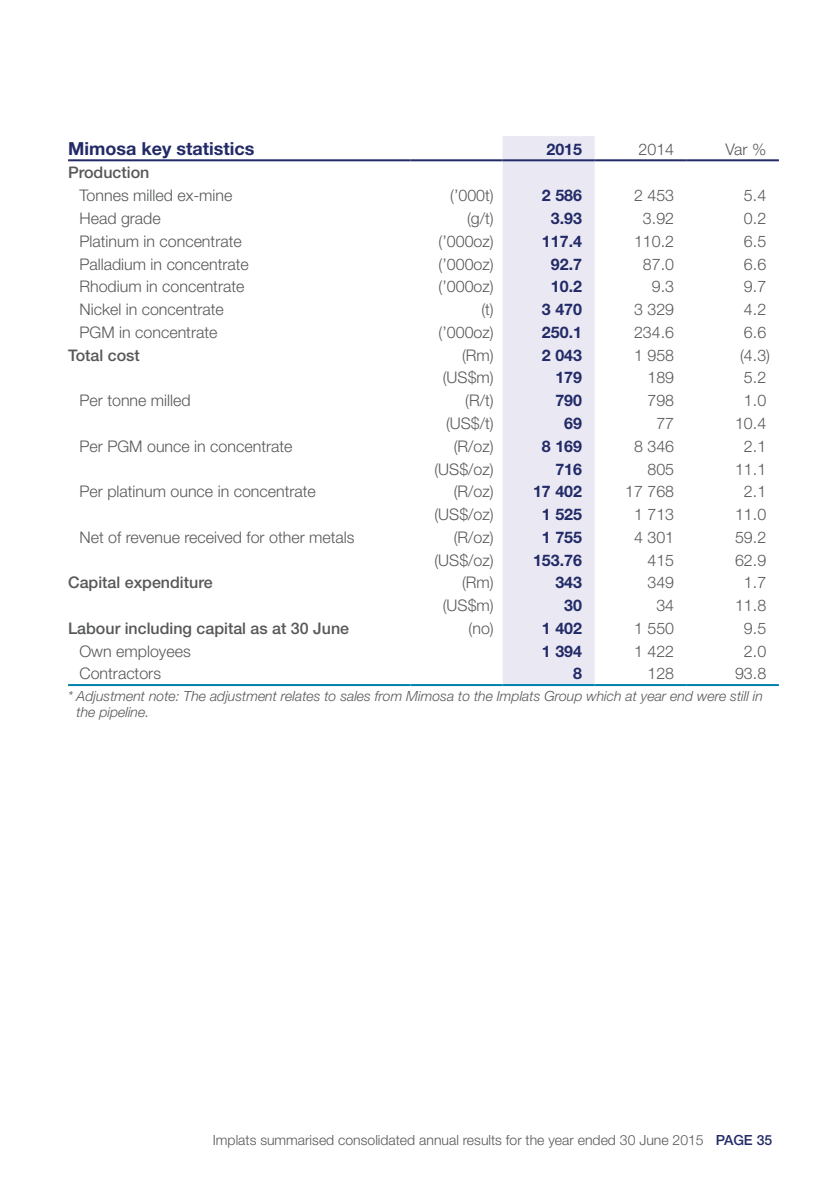
<style>
.page{position:relative;width:840px;height:1191px;background:#fff}
.page>*{position:absolute;margin:0;border:0;box-sizing:border-box;transform-origin:0 0}
.t1{font:700 18px "Helvetica Neue LT Std";color:#222a67}
.t2{font:300 16px "Helvetica Neue LT Std";color:#57585a}
.t3{font:700 16px "Helvetica Neue LT Std";color:#222a67}
.t4{font:500 16px "Helvetica Neue LT Std";color:#57585a}
.t5{font:italic 300 14px/16px "Helvetica Neue LT Std";color:#57585a}
.t6{font:300 14px "Helvetica Neue LT Std";color:#57585a}
.s1{font-weight:500;color:#222a67}
</style>
<div class="page">
<div style="left:502px;top:136px;width:92px;height:548px;background:#eae9f3"></div>
<hr style="left:68px;top:159px;width:342px;height:2px;background:#212a67">
<hr style="left:410px;top:159px;width:92px;height:2px;background:#212a67">
<hr style="left:502px;top:159px;width:92px;height:2px;background:#212a67">
<hr style="left:594px;top:159px;width:92px;height:2px;background:#212a67">
<hr style="left:686px;top:159px;width:92px;height:2px;background:#212a67">
<hr style="left:68px;top:684px;width:342px;height:2px;background:#0082ae">
<hr style="left:410px;top:684px;width:92px;height:2px;background:#0082ae">
<hr style="left:502px;top:684px;width:92px;height:2px;background:#0082ae">
<hr style="left:594px;top:684px;width:92px;height:2px;background:#0082ae">
<hr style="left:686px;top:684px;width:92px;height:2px;background:#0082ae">
<p class="t1" style="left:68px;top:137px;width:188px">Mimosa key statistics</p>
<p class="t3" style="left:546px;top:139px;width:37px">2015</p>
<p class="t2" style="left:638px;top:139px;width:37px">2014</p>
<p class="t2" style="left:725px;top:139px;width:42px">Var %</p>
<p class="t4" style="left:68px;top:163px;width:83px">Production</p>
<p class="t2" style="left:79px;top:186px;width:154px">Tonnes milled ex-mine</p>
<p class="t2" style="left:450px;top:186px;width:45px">(’000t)</p>
<p class="t3" style="left:541px;top:186px;width:42px">2 586</p>
<p class="t2" style="left:633px;top:186px;width:42px">2 453</p>
<p class="t2" style="left:743px;top:186px;width:24px">5.4</p>
<p class="t2" style="left:79px;top:208px;width:83px">Head grade</p>
<p class="t2" style="left:467px;top:208px;width:28px">(g/t)</p>
<p class="t3" style="left:550px;top:208px;width:33px">3.93</p>
<p class="t2" style="left:642px;top:208px;width:33px">3.92</p>
<p class="t2" style="left:743px;top:208px;width:24px">0.2</p>
<p class="t2" style="left:79px;top:231px;width:164px">Platinum in concentrate</p>
<p class="t2" style="left:438px;top:231px;width:57px">(’000oz)</p>
<p class="t3" style="left:541px;top:231px;width:42px">117.4</p>
<p class="t2" style="left:633px;top:231px;width:42px">110.2</p>
<p class="t2" style="left:743px;top:231px;width:24px">6.5</p>
<p class="t2" style="left:79px;top:254px;width:171px">Palladium in concentrate</p>
<p class="t2" style="left:438px;top:254px;width:57px">(’000oz)</p>
<p class="t3" style="left:550px;top:254px;width:33px">92.7</p>
<p class="t2" style="left:642px;top:254px;width:33px">87.0</p>
<p class="t2" style="left:743px;top:254px;width:24px">6.6</p>
<p class="t2" style="left:79px;top:277px;width:166px">Rhodium in concentrate</p>
<p class="t2" style="left:438px;top:277px;width:57px">(’000oz)</p>
<p class="t3" style="left:550px;top:277px;width:33px">10.2</p>
<p class="t2" style="left:651px;top:277px;width:24px">9.3</p>
<p class="t2" style="left:743px;top:277px;width:24px">9.7</p>
<p class="t2" style="left:79px;top:299px;width:146px">Nickel in concentrate</p>
<p class="t2" style="left:481px;top:299px;width:14px">(t)</p>
<p class="t3" style="left:541px;top:299px;width:42px">3 470</p>
<p class="t2" style="left:633px;top:299px;width:42px">3 329</p>
<p class="t2" style="left:743px;top:299px;width:24px">4.2</p>
<p class="t2" style="left:79px;top:322px;width:139px">PGM in concentrate</p>
<p class="t2" style="left:438px;top:322px;width:57px">(’000oz)</p>
<p class="t3" style="left:541px;top:322px;width:42px">250.1</p>
<p class="t2" style="left:633px;top:322px;width:42px">234.6</p>
<p class="t2" style="left:743px;top:322px;width:24px">6.6</p>
<p class="t4" style="left:68px;top:345px;width:73px">Total cost</p>
<p class="t2" style="left:462px;top:345px;width:33px">(Rm)</p>
<p class="t3" style="left:541px;top:345px;width:42px">2 043</p>
<p class="t2" style="left:633px;top:345px;width:42px">1 958</p>
<p class="t2" style="left:739px;top:345px;width:31px">(4.3)</p>
<p class="t2" style="left:442px;top:368px;width:52px">(US$m)</p>
<p class="t3" style="left:555px;top:368px;width:28px">179</p>
<p class="t2" style="left:647px;top:368px;width:28px">189</p>
<p class="t2" style="left:743px;top:368px;width:24px">5.2</p>
<p class="t2" style="left:79px;top:391px;width:113px">Per tonne milled</p>
<p class="t2" style="left:465px;top:391px;width:30px">(R/t)</p>
<p class="t3" style="left:555px;top:390px;width:28px">790</p>
<p class="t2" style="left:647px;top:391px;width:28px">798</p>
<p class="t2" style="left:743px;top:391px;width:24px">1.0</p>
<p class="t2" style="left:446px;top:413px;width:49px">(US$/t)</p>
<p class="t3" style="left:564px;top:413px;width:19px">69</p>
<p class="t2" style="left:656px;top:413px;width:19px">77</p>
<p class="t2" style="left:734px;top:413px;width:33px">10.4</p>
<p class="t2" style="left:79px;top:436px;width:214px">Per PGM ounce in concentrate</p>
<p class="t2" style="left:453px;top:436px;width:42px">(R/oz)</p>
<p class="t3" style="left:541px;top:436px;width:42px">8 169</p>
<p class="t2" style="left:633px;top:436px;width:42px">8 346</p>
<p class="t2" style="left:743px;top:436px;width:24px">2.1</p>
<p class="t2" style="left:434px;top:459px;width:61px">(US$/oz)</p>
<p class="t3" style="left:555px;top:459px;width:28px">716</p>
<p class="t2" style="left:647px;top:459px;width:28px">805</p>
<p class="t2" style="left:734px;top:459px;width:33px">11.1</p>
<p class="t2" style="left:79px;top:482px;width:238px">Per platinum ounce in concentrate</p>
<p class="t2" style="left:453px;top:482px;width:42px">(R/oz)</p>
<p class="t3" style="left:532px;top:481px;width:50px">17 402</p>
<p class="t2" style="left:624px;top:482px;width:50px">17 768</p>
<p class="t2" style="left:743px;top:482px;width:24px">2.1</p>
<p class="t2" style="left:434px;top:504px;width:61px">(US$/oz)</p>
<p class="t3" style="left:541px;top:504px;width:42px">1 525</p>
<p class="t2" style="left:633px;top:504px;width:42px">1 713</p>
<p class="t2" style="left:734px;top:504px;width:33px">11.0</p>
<p class="t2" style="left:79px;top:527px;width:276px">Net of revenue received for other metals</p>
<p class="t2" style="left:453px;top:527px;width:42px">(R/oz)</p>
<p class="t3" style="left:541px;top:527px;width:42px">1 755</p>
<p class="t2" style="left:633px;top:527px;width:42px">4 301</p>
<p class="t2" style="left:734px;top:527px;width:33px">59.2</p>
<p class="t2" style="left:434px;top:550px;width:61px">(US$/oz)</p>
<p class="t3" style="left:532px;top:550px;width:50px">153.76</p>
<p class="t2" style="left:647px;top:550px;width:28px">415</p>
<p class="t2" style="left:734px;top:550px;width:33px">62.9</p>
<p class="t4" style="left:68px;top:573px;width:146px">Capital expenditure</p>
<p class="t2" style="left:462px;top:573px;width:33px">(Rm)</p>
<p class="t3" style="left:555px;top:573px;width:28px">343</p>
<p class="t2" style="left:647px;top:573px;width:28px">349</p>
<p class="t2" style="left:743px;top:573px;width:24px">1.7</p>
<p class="t2" style="left:442px;top:595px;width:52px">(US$m)</p>
<p class="t3" style="left:564px;top:595px;width:19px">30</p>
<p class="t2" style="left:656px;top:595px;width:19px">34</p>
<p class="t2" style="left:734px;top:595px;width:33px">11.8</p>
<p class="t4" style="left:68px;top:618px;width:282px">Labour including capital as at 30 June</p>
<p class="t2" style="left:468px;top:618px;width:27px">(no)</p>
<p class="t3" style="left:541px;top:618px;width:42px">1 402</p>
<p class="t2" style="left:633px;top:618px;width:42px">1 550</p>
<p class="t2" style="left:743px;top:618px;width:24px">9.5</p>
<p class="t2" style="left:79px;top:641px;width:113px">Own employees</p>
<p class="t3" style="left:541px;top:641px;width:42px">1 394</p>
<p class="t2" style="left:633px;top:641px;width:42px">1 422</p>
<p class="t2" style="left:743px;top:641px;width:24px">2.0</p>
<p class="t2" style="left:79px;top:664px;width:83px">Contractors</p>
<p class="t3" style="left:573px;top:664px;width:10px">8</p>
<p class="t2" style="left:647px;top:664px;width:28px">128</p>
<p class="t2" style="left:734px;top:664px;width:33px">93.8</p>
<p class="t5" style="left:77px;top:687px;width:687px;text-indent:-8px">* Adjustment note: The adjustment relates to sales from Mimosa to the Implats Group which at year end were still in the pipeline.</p>
<p class="t6" style="left:213px;top:1131px;width:560px">Implats summarised consolidated annual results for the year ended 30 June 2015 <span class="s1">PAGE 35</span></p>
</div>
